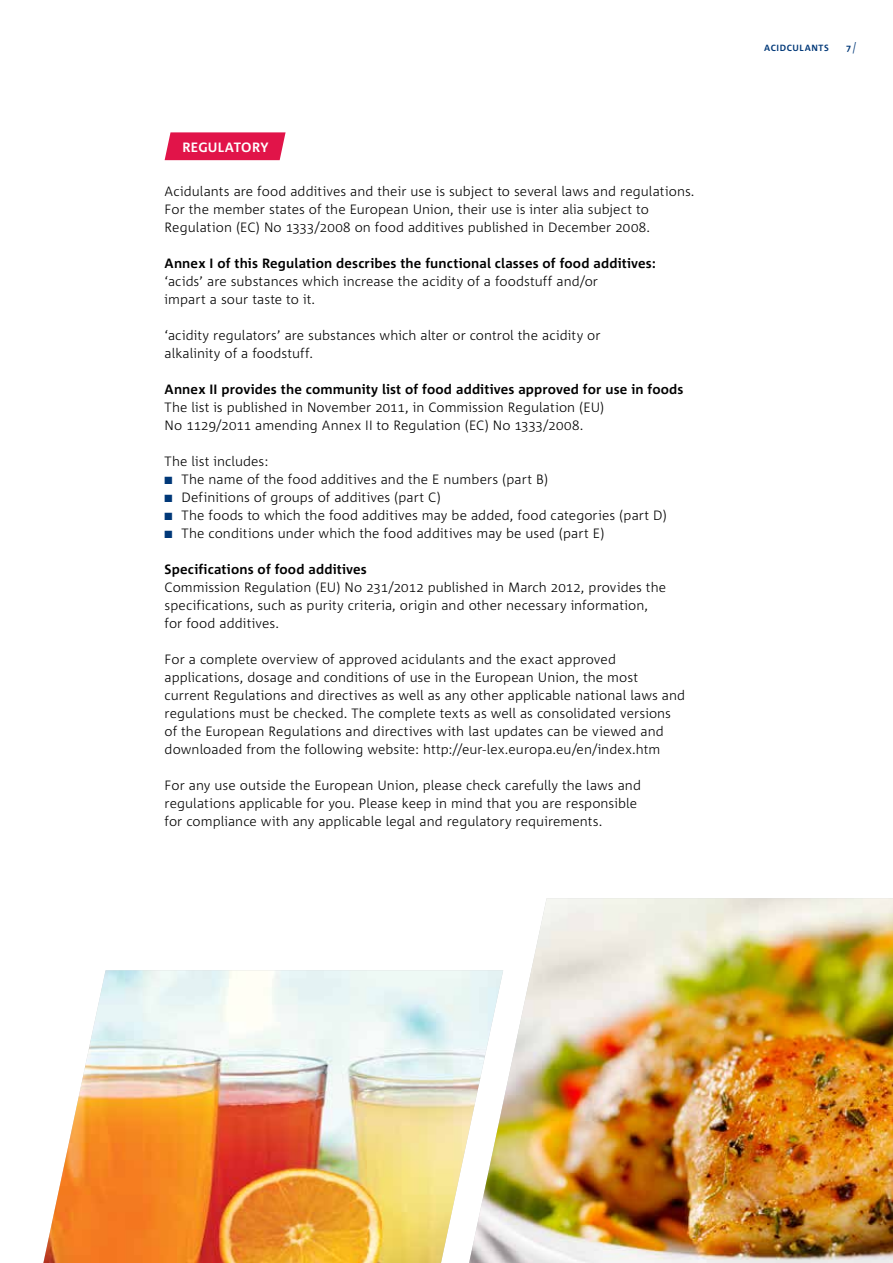
<style>
.page{position:relative;width:893px;height:1263px;background:#fff}
.page>*{position:absolute;margin:0;border:0;box-sizing:border-box;transform-origin:0 0}
.t1{font:300 13.5px/18px "Corpid E1 s";letter-spacing:.005em;color:#000}
.t2{font:700 13.5px "Corpid E1 s";letter-spacing:.01em;color:#000}
.t3{font:700 13.5px "Corpid E1 s";letter-spacing:-.015em;color:#fff}
.t4{font:700 9px "Corpid E1 s";letter-spacing:.035em;color:#003878}
.s1{color:#003878}
.s2{font-weight:300;font-style:italic;font-size:12px}
</style>
<div class="page">
<svg style="left:165px;top:132px;width:121px;height:28px;background:#e22254"></svg>
<img style="left:503px;top:898px;width:390px;height:365px">
<img style="left:43px;top:970px;width:460px;height:293px">
<p class="t3" style="left:182px;top:139px;width:88px">REGULATORY</p>
<p class="t1" style="left:165px;top:182px;width:531px">Acidulants are food additives and their use is subject to several laws and regulations.<br>For the member states of the European Union, their use is inter alia subject to<br>Regulation (EC) No 1333/2008 on food additives published in December 2008.</p>
<p class="t2" style="left:165px;top:255px;width:493px">Annex I of this Regulation describes the functional classes of food additives:</p>
<p class="t1" style="left:165px;top:272px;width:435px">‘acids’ are substances which increase the acidity of a foodstuff and/or impart a sour taste to it.</p>
<p class="t1" style="left:165px;top:326px;width:438px">‘acidity regulators’ are substances which alter or control the acidity or alkalinity of a foodstuff.</p>
<p class="t2" style="left:165px;top:381px;width:520px">Annex II provides the community list of food additives approved for use in foods</p>
<p class="t1" style="left:165px;top:398px;width:441px">The list is published in November 2011, in Commission Regulation (EU)<br>No 1129/2011 amending Annex II to Regulation (EC) No 1333/2008.</p>
<p class="t1" style="left:165px;top:452px;width:105px">The list includes:</p>
<p class="t1" style="left:165px;top:470px;width:385px"><span class="s1">■</span> The name of the food additives and the E numbers (part B)</p>
<p class="t1" style="left:165px;top:488px;width:278px"><span class="s1">■</span> Definitions of groups of additives (part C)</p>
<p class="t1" style="left:165px;top:506px;width:504px"><span class="s1">■</span> The foods to which the food additives may be added, food categories (part D)</p>
<p class="t1" style="left:165px;top:524px;width:441px"><span class="s1">■</span> The conditions under which the food additives may be used (part E)</p>
<p class="t2" style="left:165px;top:561px;width:204px">Specifications of food additives</p>
<p class="t1" style="left:165px;top:578px;width:503px">Commission Regulation (EU) No 231/2012 published in March 2012, provides the specifications, such as purity criteria, origin and other necessary information, for food additives.</p>
<p class="t1" style="left:165px;top:650px;width:522px">For a complete overview of approved acidulants and the exact approved applications, dosage and conditions of use in the European Union, the most current Regulations and directives as well as any other applicable national laws and regulations must be checked. The complete texts as well as consolidated versions of the European Regulations and directives with last updates can be viewed and downloaded from the following website: http://eur-lex.europa.eu/en/index.htm</p>
<p class="t1" style="left:165px;top:776px;width:478px">For any use outside the European Union, please check carefully the laws and regulations applicable for you. Please keep in mind that you are responsible for compliance with any applicable legal and regulatory requirements.</p>
<p class="t4" style="left:764px;top:42px;width:66px">ACIDCULANTS</p>
<p class="t4" style="left:846px;top:42px;width:16px">7<span class="s2">|</span></p>
</div>
